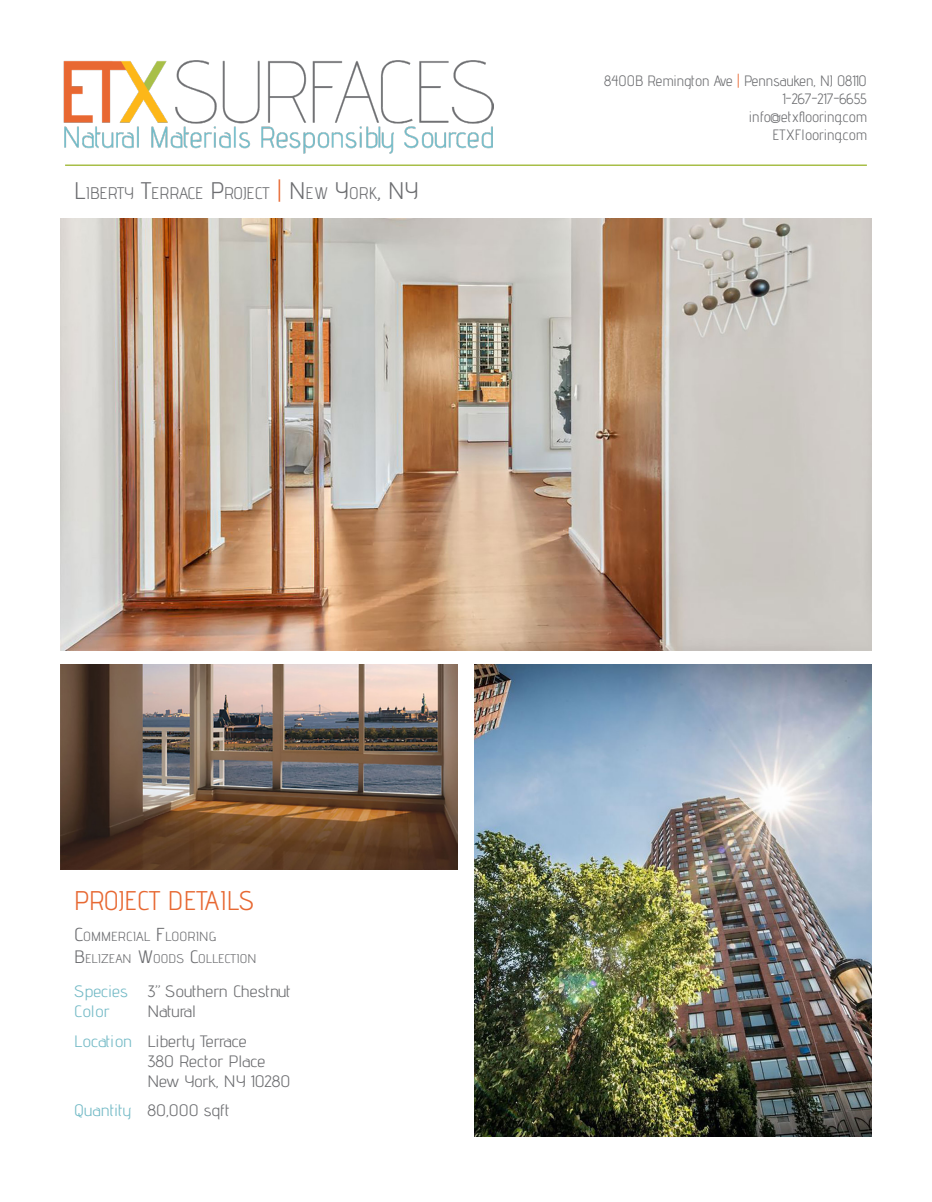
<style>
.page{position:relative;width:932px;height:1202px;background:#fff}
.page>*{position:absolute;margin:0;border:0;box-sizing:border-box;transform-origin:0 0}
.t1{font:27px "Advent Pro";color:#e76832}
.t2{font:16.8px "Advent Pro";color:#6d6e71;scale:1.05 1}
.t3{font:16.5px "Advent Pro";color:#6d6e71;scale:1.1 1}
.t4{font:16.5px "Advent Pro";color:#73bac6;scale:1.1 1}
.t5{font:15px "Advent Pro";color:#6d6e71}
.t6{font:13.2px "Advent Pro";color:#6d6e71;scale:1.1 1}
.t7{font:12.6px "Advent Pro";color:#6d6e71;scale:1.1 1}
.s1{font-size:24px}
.s2{font-size:24px;color:#e76832}
.s3{color:#e76832}
.s4{font-size:18.75px}
.s5{font-size:18px}
</style>
<div class="page">
<img style="left:63px;top:61px;width:430px;height:93px">
<hr style="left:65px;top:164px;width:801px;height:2px;background:#a8be48">
<img style="left:61px;top:218px;width:810px;height:432px">
<img style="left:61px;top:664px;width:396px;height:205px">
<img style="left:474px;top:664px;width:397px;height:472px">
<p class="t2" style="left:74px;top:182px;width:326px"><span class="s1">L</span>IBERTY <span class="s1">T</span>ERRACE <span class="s1">P</span>ROJECT <span class="s2">|</span> <span class="s1">N</span>EW <span class="s1">Y</span>ORK<span class="s1">, NY</span></p>
<p class="t5" style="left:604px;top:71px;width:264px">8400B Remington Ave <span class="s3">|</span> Pennsauken, NJ 08110</p>
<p class="t5" style="left:782px;top:89px;width:86px">1-267-217-6655</p>
<p class="t5" style="left:748px;top:107px;width:120px">info@etxflooring.com</p>
<p class="t5" style="left:772px;top:125px;width:96px">ETXFlooring.com</p>
<p class="t1" style="left:74px;top:884px;width:181px">PROJECT DETAILS</p>
<p class="t6" style="left:74px;top:928px;width:131px"><span class="s4">C</span>OMMERCIAL <span class="s4">F</span>LOORING</p>
<p class="t7" style="left:74px;top:950px;width:165px"><span class="s5">B</span>ELIZEAN <span class="s5">W</span>OODS <span class="s5">C</span>OLLECTION</p>
<p class="t4" style="left:74px;top:981px;width:50px">Species</p>
<p class="t4" style="left:74px;top:1001px;width:34px">Color</p>
<p class="t4" style="left:74px;top:1031px;width:54px">Location</p>
<p class="t4" style="left:74px;top:1100px;width:53px">Quantity</p>
<p class="t3" style="left:147px;top:981px;width:132px">3” Southern Chestnut</p>
<p class="t3" style="left:147px;top:1001px;width:46px">Natural</p>
<p class="t3" style="left:147px;top:1031px;width:92px">Liberty Terrace</p>
<p class="t3" style="left:147px;top:1050px;width:109px">380 Rector Place</p>
<p class="t3" style="left:147px;top:1070px;width:131px">New York, NY 10280</p>
<p class="t3" style="left:147px;top:1100px;width:76px">80,000 sqft</p>
</div>
